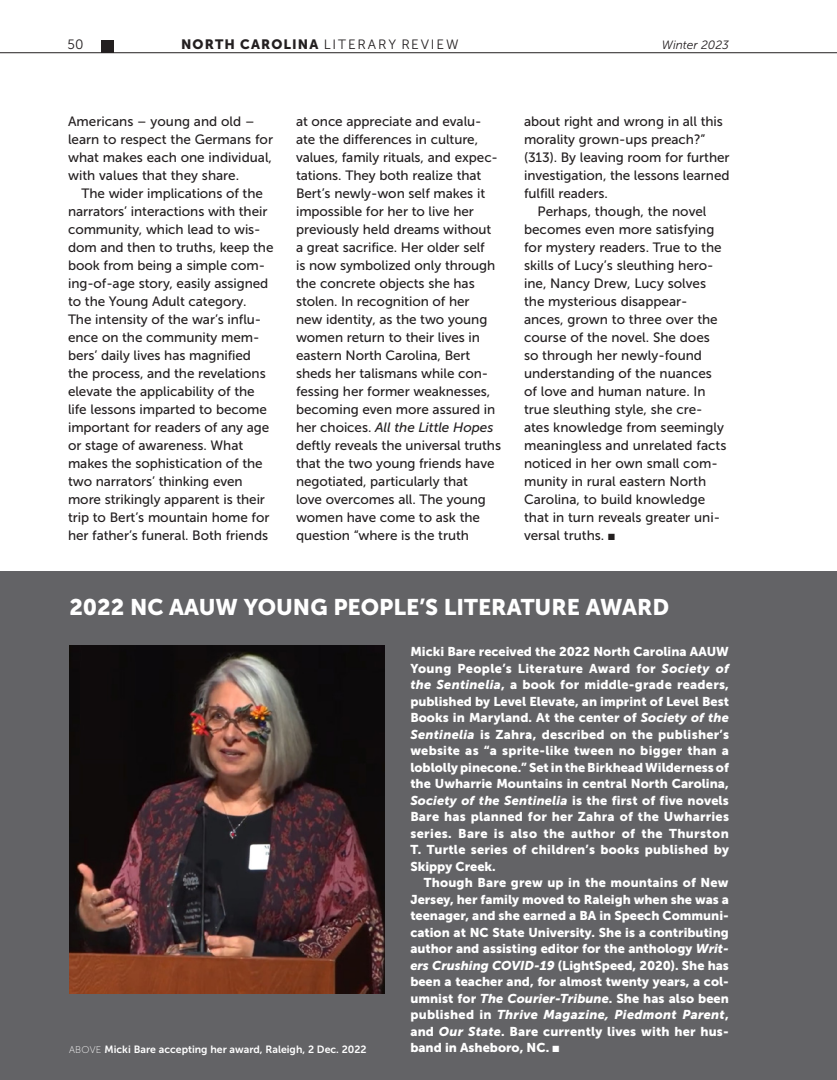
<style>
.page{position:relative;width:837px;height:1080px;background:#fff}
.page>*{position:absolute;margin:0;border:0;box-sizing:border-box;transform-origin:0 0}
.REVIEW_TITLE{font:22.5px "Museo Sans 900";color:#fff}
.REVIEW_BODY{font:13.5px/18px "Museo Sans 500";letter-spacing:-.005em;color:#231f20}
.t1{font:13.5px "Museo Sans 300";letter-spacing:.14em;color:#231f20}
.SIDEBAR_1st-white{font:12.75px/16.5px "Museo Sans 900";letter-spacing:.02em;color:#fff;text-align:justify}
.SIDEBAR_8_5_11-white{font:12.75px/16.5px "Museo Sans 900";letter-spacing:.005em;color:#fff;text-align:justify}
.t2{font:italic 12px "Museo Sans 300";color:#231f20}
.CAPTION_WHITE{font:10.5px "Museo Sans 700";color:#fff}
.s1{font-family:"Museo Sans 900"}
.s2{font-style:italic}
.s3{font-family:"Museo Sans 100";font-size:9.75px}
</style>
<div class="page">
<hr style="left:0;top:52px;width:837px;height:1px;background:#231f20">
<div style="left:101px;top:40px;width:13px;height:13px;background:#231f20"></div>
<div style="left:0;top:572px;width:837px;height:508px;background:#636366"></div>
<img style="left:69px;top:646px;width:316px;height:348px">
<p class="t1" style="left:68px;top:37px;width:17px">50</p>
<p class="t1" style="left:181px;top:37px;width:279px"><span class="s1">NORTH CAROLINA</span> LITERARY REVIEW</p>
<p class="t2" style="left:662px;top:38px;width:69px">Winter 2023</p>
<p class="REVIEW_BODY" style="left:68px;top:112px;width:207px">Americans – young and old – learn to respect the Germans for what makes each one individual, with values that they share.</p>
<p class="REVIEW_BODY" style="left:68px;top:184px;width:207px;text-indent:14px">The wider implications of the narrators’ interactions with their community, which lead to wis&shy;dom and then to truths, keep the book from being a simple com&shy;ing-of-age story, easily assigned to the Young Adult category.<br>The intensity of the war’s influ&shy;ence on the community mem&shy;bers’ daily lives has magnified the process, and the revelations elevate the applicability of the life lessons imparted to become important for readers of any age or stage of awareness. What makes the sophistication of the two narrators’ thinking even more strikingly apparent is their trip to Bert’s mountain home for her father’s funeral. Both friends</p>
<p class="REVIEW_BODY" style="left:296px;top:112px;width:207px">at once appreciate and evalu&shy;ate the differences in culture, values, family rituals, and expec&shy;tations. They both realize that<br>Bert’s newly-won self makes it impossible for her to live her previously held dreams without a great sacrifice. Her older self<br>is now symbolized only through the concrete objects she has stolen. In recognition of her<br>new identity, as the two young women return to their lives in eastern North Carolina, Bert sheds her talismans while con&shy;fessing her former weaknesses, becoming even more assured in her choices. <span class="s2">All the Little Hopes </span>deftly reveals the universal truths that the two young friends have negotiated, particularly that<br>love overcomes all. The young women have come to ask the question “where is the truth</p>
<p class="REVIEW_BODY" style="left:524px;top:112px;width:207px">about right and wrong in all this morality grown-ups preach?” (313). By leaving room for further investigation, the lessons learned fulfill readers.</p>
<p class="REVIEW_BODY" style="left:524px;top:202px;width:204px;text-indent:14px">Perhaps, though, the novel becomes even more satisfying for mystery readers. True to the skills of Lucy’s sleuthing hero&shy;ine, Nancy Drew, Lucy solves the mysterious disappear&shy;ances, grown to three over the course of the novel. She does so through her newly-found understanding of the nuances of love and human nature. In true sleuthing style, she cre&shy;ates knowledge from seemingly meaningless and unrelated facts noticed in her own small com&shy;munity in rural eastern North<br>Carolina, to build knowledge that in turn reveals greater uni&shy;versal truths. ■</p>
<p class="REVIEW_TITLE" style="left:69px;top:595px;width:601px">2022 NC AAUW YOUNG PEOPLE’S LITERATURE AWARD</p>
<p class="SIDEBAR_1st-white" style="left:410px;top:643px;width:320px">Micki Bare received the 2022 North Carolina AAUW Young People’s Literature Award for <span class="s2">Society of the Sentinelia</span>, a book for middle-grade readers, published by Level Elevate, an imprint of Level Best Books in Maryland. At the center of <span class="s2">Society of the Sentinelia</span> is Zahra, described on the publisher’s website as “a sprite-like tween no bigger than a loblolly pinecone.” Set in the Birkhead Wilderness of the Uwharrie Mountains in central North Carolina, <span class="s2">Society of the Sentinelia</span> is the first of five novels Bare has planned for her Zahra of the Uwharries series. Bare is also the author of the Thurston T. Turtle series of children’s books published by Skippy Creek.</p>
<p class="SIDEBAR_8_5_11-white" style="left:410px;top:874px;width:320px;text-indent:14px">Though Bare grew up in the mountains of New Jersey, her family moved to Raleigh when she was a teenager, and she earned a BA in Speech Communi&shy;cation at NC State University. She is a contributing author and assisting editor for the anthology <span class="s2">Writ&shy;ers Crushing COVID-19</span> (LightSpeed, 2020). She has been a teacher and, for almost twenty years, a col&shy;umnist for <span class="s2">The Courier-Tribune</span>. She has also been published in <span class="s2">Thrive Magazine, Piedmont Parent</span>, and <span class="s2">Our State</span>. Bare currently lives with her hus-</p>
<p class="CAPTION_WHITE" style="left:69px;top:1044px;width:299px"><span class="s3">ABOVE</span> Micki Bare accepting her award, Raleigh, 2 Dec. 2022</p>
<p class="SIDEBAR_8_5_11-white" style="left:410px;top:1039px;width:150px">band in Asheboro, NC. ■</p>
</div>
